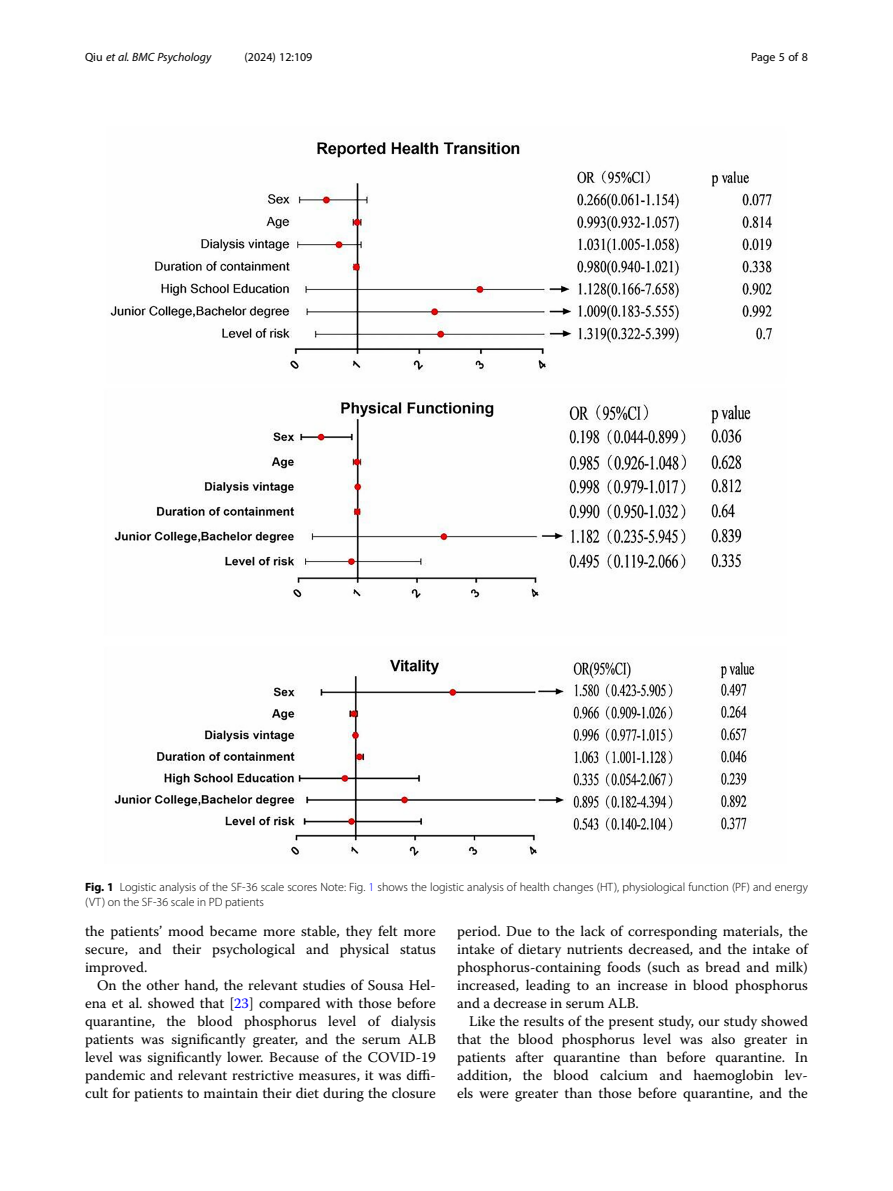
<style>
.page{position:relative;width:893px;height:1191px;background:#fff}
.page>*{position:absolute;margin:0;border:0;box-sizing:border-box;transform-origin:0 0}
.Body_Text_Indent{font:14.7px/18px "Warnock Pro";color:#000;text-align:justify}
.Figure_Caption{font:300 12px/15px "Myriad Pro";color:#000}
.t1{font:italic 12px "Myriad Pro";color:#000}
.t2{font:12px "Myriad Pro";color:#000}
.s1{font-style:normal}
.s2{font-weight:700}
.s3{color:#00f}
</style>
<div class="page">
<img style="left:110px;top:138px;width:663px;height:721px">
<p class="t1" style="left:85px;top:50px;width:128px"><span class="s1">Qiu</span> et al. BMC Psychology</p>
<p class="t2" style="left:244px;top:50px;width:70px">(2024) 12:109</p>
<p class="t2" style="left:751px;top:50px;width:58px">Page 5 of 8</p>
<p class="Figure_Caption" style="left:85px;top:879px;width:724px"><span class="s2">Fig. 1</span> Logistic analysis of the SF-36 scale scores Note: Fig. <span class="s3">1</span> shows the logistic analysis of health changes (HT), physiological function (PF) and energy (VT) on the SF-36 scale in PD patients</p>
<p class="Body_Text_Indent" style="left:85px;top:922px;width:352px">the patients’ mood became more stable, they felt more secure, and their psychological and physical status improved.</p>
<p class="Body_Text_Indent" style="left:85px;top:976px;width:352px;text-indent:12px">On the other hand, the relevant studies of Sousa Hel&shy;ena et al. showed that [<span class="s3">23</span>] compared with those before quarantine, the blood phosphorus level of dialysis patients was significantly greater, and the serum ALB level was significantly lower. Because of the COVID-19 pandemic and relevant restrictive measures, it was diffi&shy;cult for patients to maintain their diet during the closure</p>
<p class="Body_Text_Indent" style="left:457px;top:922px;width:352px">period. Due to the lack of corresponding materials, the intake of dietary nutrients decreased, and the intake of phosphorus-containing foods (such as bread and milk) increased, leading to an increase in blood phosphorus and a decrease in serum ALB.</p>
<p class="Body_Text_Indent" style="left:457px;top:1012px;width:352px;text-indent:12px">Like the results of the present study, our study showed that the blood phosphorus level was also greater in patients after quarantine than before quarantine. In addition, the blood calcium and haemoglobin lev&shy;els were greater than those before quarantine, and the</p>
</div>
